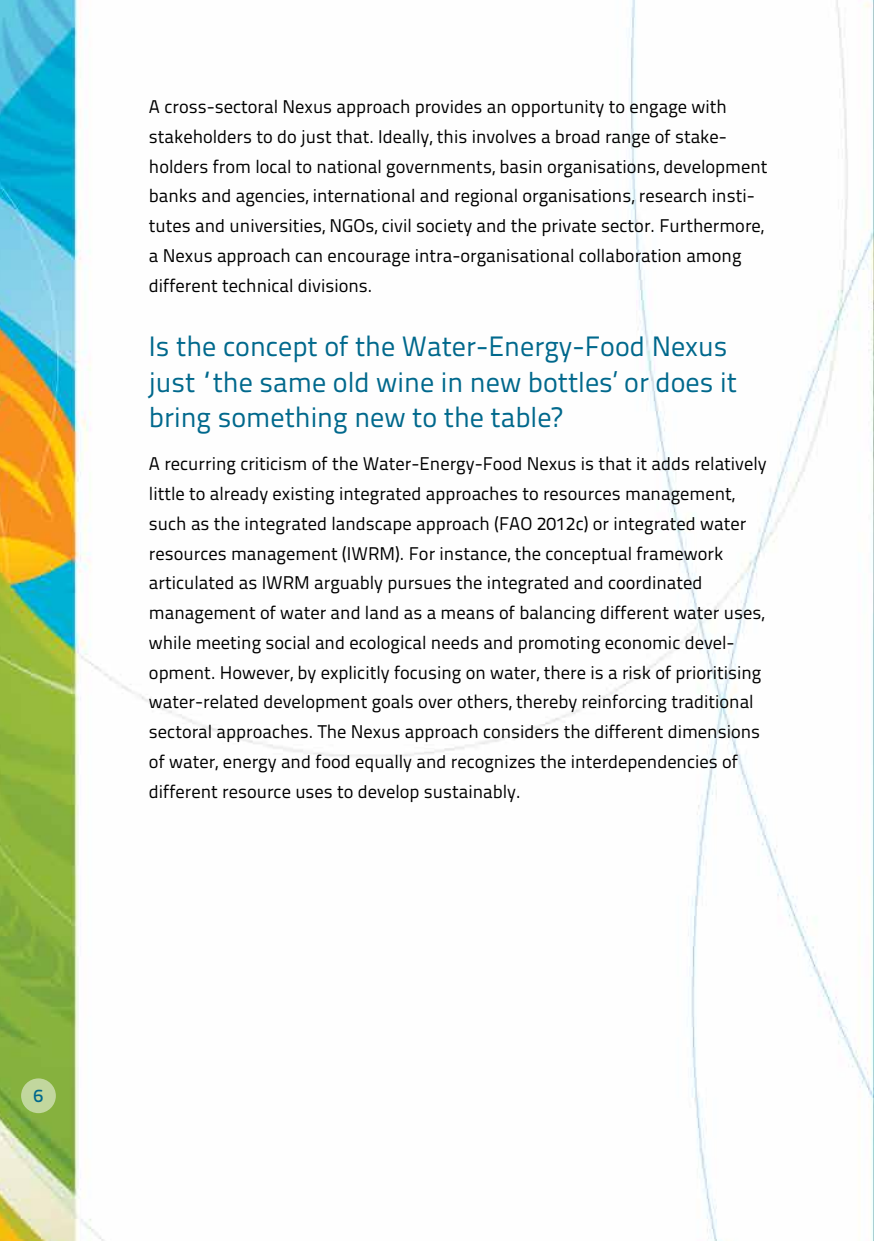
<style>
.page{position:relative;width:874px;height:1241px;background:#fff}
.page>*{position:absolute;margin:0;border:0;box-sizing:border-box;transform-origin:0 0}
.t1{font:28px/35px "Titillium Text 22 L";color:#00688c}
.t2{font:18.38px/29.8px "Titillium Text 22 L";color:#000}
.t3{font:500 18.38px "Titillium Text 22 L";color:#00688c}
</style>
<div class="page">
<img style="left:0;top:0;width:873px;height:1240px">
<div style="left:21px;top:1078px;width:35px;height:34px;background:#c2d79e;border-radius:50%"></div>
<p class="t2" style="left:149px;top:91px;width:619px">A cross-sectoral Nexus approach provides an opportunity to engage with stakeholders to do just that. Ideally, this involves a broad range of stake&shy;holders from local to national governments, basin organisations, development banks and agencies, international and regional organisations, research insti&shy;tutes and universities, NGOs, civil society and the private sector. Furthermore, a Nexus approach can encourage intra-organisational collaboration among different technical divisions.</p>
<h1 class="t1" style="left:149px;top:327px;width:589px">Is the concept of the Water-Energy-Food Nexus just “the same old wine in new bottles’ or does it bring something new to the table?</h1>
<p class="t2" style="left:149px;top:448px;width:619px">A recurring criticism of the Water-Energy-Food Nexus is that it adds relatively little to already existing integrated approaches to resources management, such as the integrated landscape approach (FAO 2012c) or integrated water resources management (IWRM). For instance, the conceptual framework articulated as IWRM arguably pursues the integrated and coordinated management of water and land as a means of balancing different water uses, while meeting social and ecological needs and promoting economic devel&shy;opment. However, by explicitly focusing on water, there is a risk of prioritising water-related development goals over others, thereby reinforcing traditional sectoral approaches. The Nexus approach considers the different dimensions of water, energy and food equally and recognizes the interdependencies of different resource uses to develop sustainably.</p>
<p class="t3" style="left:34px;top:1081px;width:11px">6</p>
</div>
